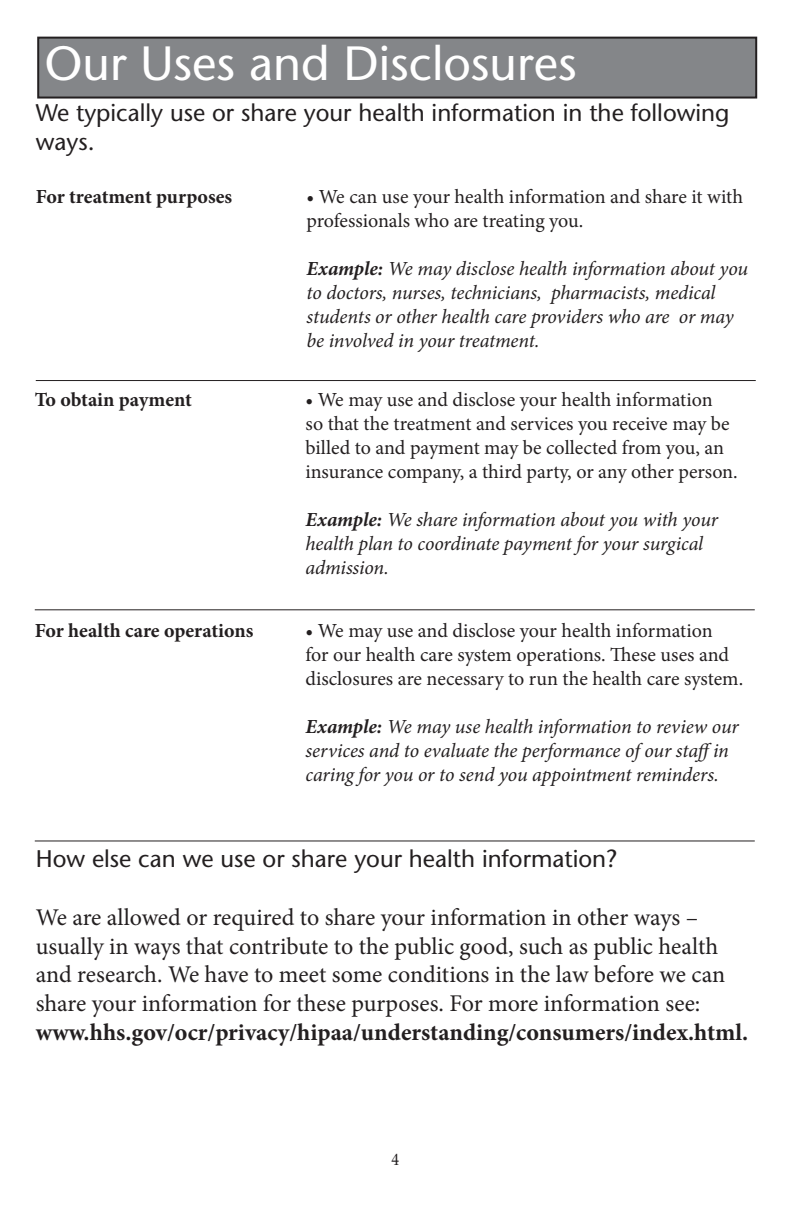
<style>
.page{position:relative;width:792px;height:1224px;background:#fff}
.page>*{position:absolute;margin:0;border:0;box-sizing:border-box;transform-origin:0 0}
.t1{font:48px "Stone Sans";color:#fff}
.t2{font:24px/28.8px "Minion Pro";letter-spacing:-.005em;color:#231f20}
.t3{font:24px/28.8px "Stone Sans";color:#231f20}
.t4{font:italic 20px/24px "Minion Pro";letter-spacing:-.01em;color:#231f20}
.t5{font:20px/24px "Minion Pro";letter-spacing:-.005em;color:#231f20}
.t6{font:700 20px "Minion Pro";letter-spacing:-.005em;color:#231f20}
.t7{font:16px "Stone Serif";color:#231f20;scale:.9 1}
.s1{font-weight:700}
</style>
<div class="page">
<div style="left:38px;top:38px;width:718px;height:60px;background:#848689"></div>
<div style="left:37px;top:37px;width:720px;height:62px;border:2px solid #231f20"></div>
<hr style="left:36px;top:380px;width:720px;height:1px;background:#231f20">
<hr style="left:35px;top:609px;width:720px;height:1px;background:#231f20">
<hr style="left:35px;top:840px;width:720px;height:1px;background:#231f20">
<p class="t1" style="left:44px;top:35px;width:534px">Our Uses and Disclosures</p>
<p class="t3" style="left:36px;top:99px;width:695px">We typically use or share your health information in the following ways.</p>
<p class="t5" style="left:306px;top:184px;width:438px">• We can use your health information and share it with professionals who are treating you.</p>
<p class="t4" style="left:306px;top:256px;width:443px"><span class="s1">Example:</span> We may disclose health information about you to doctors, nurses, technicians, pharmacists, medical students or other health care providers who are or may be involved in your treatment.</p>
<p class="t6" style="left:36px;top:182px;width:198px">For treatment purposes</p>
<p class="t6" style="left:35px;top:385px;width:159px">To obtain payment</p>
<p class="t5" style="left:306px;top:388px;width:434px">• We may use and disclose your health information<br>so that the treatment and services you receive may be billed to and payment may be collected from you, an insurance company, a third party, or any other person.</p>
<p class="t4" style="left:306px;top:508px;width:414px"><span class="s1">Example:</span> We share information about you with your health plan to coordinate payment for your surgical admission.</p>
<p class="t6" style="left:35px;top:617px;width:220px">For health care operations</p>
<p class="t5" style="left:306px;top:619px;width:439px">• We may use and disclose your health information<br>for our health care system operations. These uses and disclosures are necessary to run the health care system.</p>
<p class="t4" style="left:306px;top:715px;width:435px"><span class="s1">Example:</span> We may use health information to review our services and to evaluate the performance of our staffin caring for you or to send you appointment reminders.</p>
<p class="t3" style="left:36px;top:844px;width:583px">How else can we use or share your health information?</p>
<p class="t2" style="left:36px;top:903px;width:714px">We are allowed or required to share your information in other ways – usually in ways that contribute to the public good, such as public health and research. We have to meet some conditions in the law before we can share your information for these purposes. For more information see: <span class="s1">www.hhs.gov/ocr/privacy/hipaa/understanding/consumers/index.html.</span></p>
<p class="t7" style="left:391px;top:1150px;width:11px">4</p>
</div>
